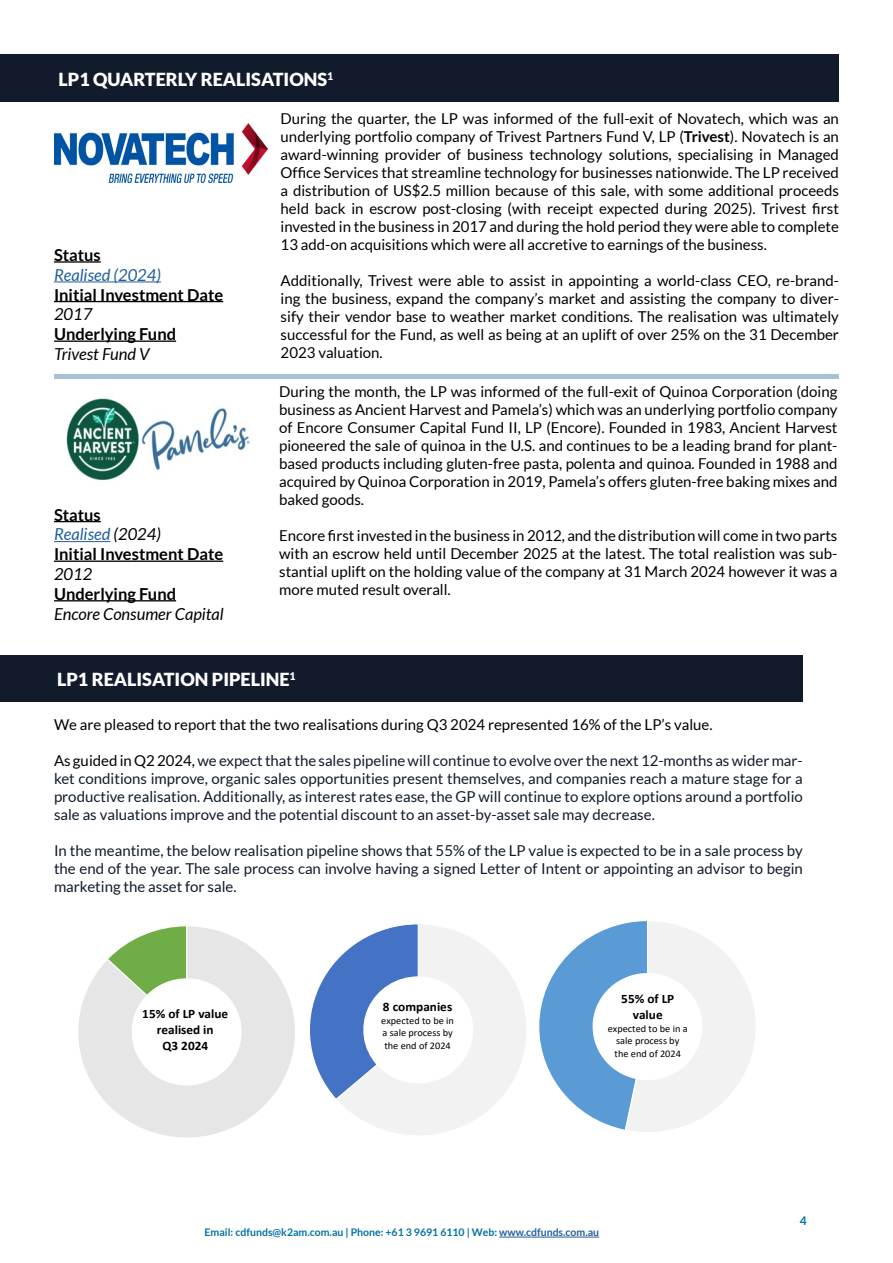
<style>
.page{position:relative;width:893px;height:1263px;background:#fff}
.page>*{position:absolute;margin:0;border:0;box-sizing:border-box;transform-origin:0 0}
.t1{font:900 18px "Lato";color:#fff}
.t2{font:700 16.5px/19.8px "Lato";color:#000}
.t3{font:italic 16.5px "Lato";color:#000}
.t4{font:italic 16.5px "Lato";color:#215e9e}
.t5{font:15px/18px "Lato";color:#000;text-align:justify}
.t6{font:15px/18px "Lato";color:#111b2b;text-align:justify}
.t7{font:700 12.9px/15.8px "Calibri";color:#000;text-align:center}
.t8{font:700 12px "Lato";color:#0073a5}
.t9{font:700 10.5px "Lato";color:#0073a5}
.t10{font:10.05px/12.3px "Calibri";color:#000;text-align:justify}
.s1{font-weight:400;font-style:italic;color:#215e9e}
.s2{font-weight:400;font-style:italic}
.s3{font-weight:700}
.s4{color:#000}
.s5{color:#215e9e}
</style>
<div class="page">
<div style="left:0;top:654px;width:803px;height:47px;background:#111b2b"></div>
<hr style="left:499px;top:1236px;width:100px;height:1px;background:#215e9e">
<div style="left:0;top:54px;width:839px;height:48px;background:#111b2b"></div>
<hr style="left:54px;top:261px;width:47px;height:2px;background:#000">
<hr style="left:54px;top:281px;width:107px;height:1px;background:#215e9e">
<hr style="left:54px;top:301px;width:169px;height:1px;background:#000">
<hr style="left:54px;top:340px;width:122px;height:2px;background:#000">
<img style="left:54px;top:123px;width:214px;height:59px">
<hr style="left:54px;top:521px;width:47px;height:1px;background:#000">
<hr style="left:54px;top:541px;width:56px;height:1px;background:#215e9e">
<hr style="left:54px;top:560px;width:169px;height:2px;background:#000">
<hr style="left:54px;top:600px;width:122px;height:1px;background:#000">
<hr style="left:54px;top:374px;width:785px;height:4px;background:#a4c2d8">
<img style="left:66px;top:398px;width:184px;height:83px">
<svg style="left:339px;top:925px;width:187px;height:210px;fill:#f2f2f2"></svg>
<svg style="left:310px;top:924px;width:109px;height:177px"></svg>
<svg style="left:539px;top:921px;width:217px;height:211px"></svg>
<svg style="left:78px;top:926px;width:217px;height:212px;fill:#e7e6e6"></svg>
<svg style="left:106px;top:926px;width:82px;height:71px"></svg>
<p class="t1" style="left:58px;top:69px;width:276px">LP1 QUARTERLY REALISATIONS<sup>1</sup></p>
<p class="t2" style="left:54px;top:245px;width:48px">Status</p>
<p class="t4" style="left:54px;top:266px;width:108px">Realised (2024)</p>
<p class="t2" style="left:54px;top:284px;width:171px">Initial Investment Date</p>
<p class="t3" style="left:54px;top:305px;width:40px">2017</p>
<p class="t2" style="left:54px;top:324px;width:124px">Underlying Fund</p>
<p class="t3" style="left:54px;top:345px;width:97px">Trivest Fund V</p>
<p class="t2" style="left:54px;top:504px;width:171px">Status<br><span class="s1">Realised</span> <span class="s2">(2024)<br></span>Initial Investment Date</p>
<p class="t3" style="left:54px;top:565px;width:40px">2012</p>
<p class="t2" style="left:54px;top:584px;width:124px">Underlying Fund</p>
<p class="t3" style="left:54px;top:604px;width:171px">Encore Consumer Capital</p>
<p class="t5" style="left:281px;top:109px;width:560px">During the quarter, the LP was informed of the full-exit of Novatech, which was an underlying portfolio company of Trivest Partners Fund V, LP (<span class="s3">Trivest</span>). Novatech is an award-winning provider of business technology solutions, specialising in Managed Office Services that streamline technology for businesses nationwide. The LP received a distribution of US$2.5 million because of this sale, with some additional proceeds held back in escrow post-closing (with receipt expected during 2025). Trivest first invested in the business in 2017 and during the hold period they were able to complete 13 add-on acquisitions which were all accretive to earnings of the business.</p>
<p class="t5" style="left:281px;top:271px;width:560px">Additionally, Trivest were able to assist in appointing a world-class CEO, re-brand&shy;ing the business, expand the company’s market and assisting the company to diver&shy;sify their vendor base to weather market conditions. The realisation was ultimately successful for the Fund, as well as being at an uplift of over 25% on the 31 December 2023 valuation.</p>
<p class="t5" style="left:279px;top:382px;width:560px">During the month, the LP was informed of the full-exit of Quinoa Corporation (doing business as Ancient Harvest and Pamela’s) which was an underlying portfolio company of Encore Consumer Capital Fund II, LP (Encore). Founded in 1983, Ancient Harvest pioneered the sale of quinoa in the U.S. and continues to be a leading brand for plant&shy;based products including gluten-free pasta, polenta and quinoa. Founded in 1988 and acquired by Quinoa Corporation in 2019, Pamela’s offers gluten-free baking mixes and baked goods.</p>
<p class="t5" style="left:279px;top:526px;width:560px">Encore first invested in the business in 2012, and the distribution will come in two parts with an escrow held until December 2025 at the latest. The total realistion was sub&shy;stantial uplift on the holding value of the company at 31 March 2024 however it was a more muted result overall.</p>
<p class="t1" style="left:57px;top:668px;width:240px">LP1 REALISATION PIPELINE<sup>1</sup></p>
<p class="t5" style="left:54px;top:715px;width:660px">We are pleased to report that the two realisations during Q3 2024 represented 16% of the LP’s value.</p>
<p class="t6" style="left:54px;top:751px;width:750px"><span class="s4">As guided in Q2 2024,</span> we expect that the sales pipeline will continue to evolve over the next 12-months as wider mar&shy;ket conditions improve, organic sales opportunities present themselves, and companies reach a mature stage for a productive realisation. Additionally, as interest rates ease, the GP will continue to explore options around a portfolio sale as valuations improve and the potential discount to an asset-by-asset sale may decrease.</p>
<p class="t6" style="left:54px;top:841px;width:750px">In the meantime, the below realisation pipeline shows that 55% of the LP value is expected to be in a sale process by the end of the year. The sale process can involve having a signed Letter of Intent or appointing an advisor to begin marketing the asset for sale.</p>
<p class="t7" style="left:142px;top:1006px;width:87px">15% of LP value realised in<br>Q3 2024</p>
<p class="t7" style="left:383px;top:999px;width:71px">8 companies</p>
<p class="t10" style="left:381px;top:1014px;width:74px">expected to be in a sale process by the end of 2024</p>
<p class="t7" style="left:621px;top:991px;width:54px">55% of LP value</p>
<p class="t10" style="left:608px;top:1022px;width:81px;text-align:center">expected to be in a sale process by<br>the end of 2024</p>
<p class="t9" style="left:205px;top:1226px;width:396px">Email: cdfunds@k2am.com.au | Phone: +61 3 9691 6110 | Web: <span class="s5">www.cdfunds.com.au</span></p>
<p class="t8" style="left:800px;top:1214px;width:8px">4</p>
</div>
